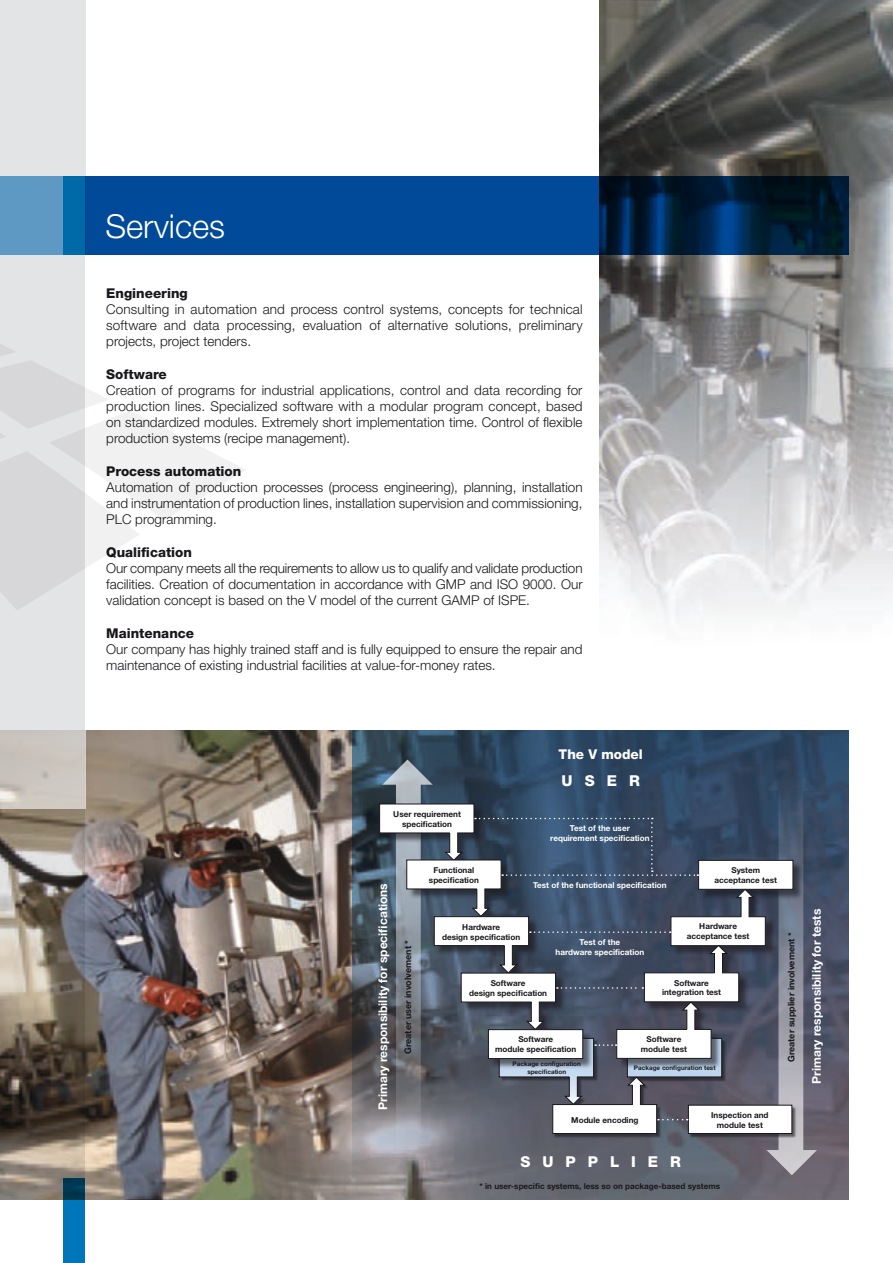
<style>
.page{position:relative;width:893px;height:1263px;background:#fff}
.page>*{position:absolute;margin:0;border:0;box-sizing:border-box;transform-origin:0 0}
.t1{font:300 33px "Helvetica Neue";color:#fff}
.t2{font:800 15px "Helvetica Neue";letter-spacing:.8em;color:#fff}
.t3{font:300 13.5px/16.2px "Helvetica Neue";color:#1a171c;text-align:justify}
.t4{font:800 13.5px "Helvetica Neue";color:#1a171c}
.t5{font:800 13.5px "Helvetica Neue";color:#fff}
.t6{font:700 12px "Helvetica Neue";color:#fff}
.t7{font:700 9px "Helvetica Neue";color:#1a171c}
.t8{font:700 8.1px/9.8px "Helvetica Neue";color:#1a171c;text-align:center}
.t9{font:700 8.1px/9.8px "Helvetica Neue";color:#fff;text-align:center}
.t10{font:700 6.3px/7.6px "Helvetica Neue";color:#1a171c;text-align:center}
</style>
<div class="page">
<img style="left:85px;top:730px;width:268px;height:469px">
<img style="left:600px;top:0;width:293px;height:623px">
<svg style="left:0;top:255px;width:85px;height:944px;background:#9e9890"></svg>
<div style="left:0;top:730px;width:85px;height:79px;background:#cbc6bf"></div>
<svg style="left:0;top:0;width:85px;height:255px;background:#b2c9d8"></svg>
<svg style="left:64px;top:1178px;width:21px;height:85px;background:#00669e"></svg>
<svg style="left:85px;top:176px;width:763px;height:79px;background:#003b7a"></svg>
<svg style="left:353px;top:730px;width:495px;height:469px;background:#4c5767"></svg>
<svg style="left:379px;top:759px;width:439px;height:416px"></svg>
<svg style="left:0;top:323px;width:245px;height:288px"></svg>
<h1 class="t1" style="left:105px;top:206px;width:121px">Services</h1>
<p class="t4" style="left:106px;top:285px;width:83px">Engineering</p>
<p class="t3" style="left:106px;top:301px;width:478px">Consulting in automation and process control systems, concepts for technical software and data processing, evaluation of alternative solutions, preliminary projects, project tenders.</p>
<p class="t4" style="left:106px;top:366px;width:62px">Software</p>
<p class="t3" style="left:106px;top:382px;width:478px">Creation of programs for industrial applications, control and data recording for production lines. Specialized software with a modular program concept, based on standardized modules. Extremely short implementation time. Control of flexible production systems (recipe management).</p>
<p class="t4" style="left:106px;top:463px;width:137px">Process automation</p>
<p class="t3" style="left:106px;top:479px;width:478px">Automation of production processes (process engineering), planning, installation and instrumentation of production lines, installation supervision and commissioning, PLC programming.</p>
<p class="t4" style="left:106px;top:544px;width:87px">Qualification</p>
<p class="t3" style="left:106px;top:560px;width:478px">Our company meets all the requirements to allow us to qualify and validate production facilities. Creation of documentation in accordance with GMP and ISO 9000. Our validation concept is based on the V model of the current GAMP of ISPE.</p>
<p class="t4" style="left:106px;top:625px;width:89px">Maintenance</p>
<p class="t3" style="left:106px;top:641px;width:478px">Our company has highly trained staff and is fully equipped to ensure the repair and maintenance of existing industrial facilities at value-for-money rates.</p>
<p class="t5" style="left:559px;top:746px;width:86px">The V model</p>
<p class="t2" style="left:562px;top:772px;width:80px">USER</p>
<p class="t8" style="left:393px;top:809px;width:69px">User requirement specification</p>
<p class="t8" style="left:429px;top:865px;width:51px">Functional specification</p>
<p class="t8" style="left:442px;top:922px;width:80px">Hardware<br>design specification</p>
<p class="t8" style="left:469px;top:978px;width:80px">Software<br>design specification</p>
<p class="t8" style="left:495px;top:1034px;width:83px">Software<br>module specification</p>
<p class="t9" style="left:550px;top:823px;width:101px">Test of the user requirement specification</p>
<p class="t8" style="left:715px;top:865px;width:64px">System acceptance test</p>
<p class="t8" style="left:687px;top:921px;width:64px">Hardware acceptance test</p>
<p class="t8" style="left:662px;top:978px;width:61px">Software integration test</p>
<p class="t9" style="left:533px;top:880px;width:135px">Test of the functional specification</p>
<p class="t6" style="left:375px;top:1110px;width:228px;rotate:-90deg">Primary responsibility for specifications</p>
<p class="t9" style="left:556px;top:937px;width:90px">Test of the<br>hardware specification</p>
<p class="t7" style="left:402px;top:1054px;width:116px;rotate:-90deg">Greater user involvement *</p>
<p class="t8" style="left:641px;top:1034px;width:47px">Software module test</p>
<p class="t10" style="left:513px;top:1060px;width:70px">Package configuration specification</p>
<p class="t10" style="left:634px;top:1064px;width:83px">Package configuration test</p>
<p class="t8" style="left:571px;top:1115px;width:69px">Module encoding</p>
<p class="t8" style="left:711px;top:1110px;width:59px">Inspection and module test</p>
<p class="t7" style="left:786px;top:1062px;width:131px;rotate:-90deg">Greater supplier involvement *</p>
<p class="t2" style="left:520px;top:1152px;width:162px">SUPPLIER</p>
<p class="t8" style="left:480px;top:1181px;width:242px">* in user-specific systems, less so on package-based systems</p>
<p class="t6" style="left:809px;top:1084px;width:176px;rotate:-90deg">Primary responsibility for tests</p>
</div>
